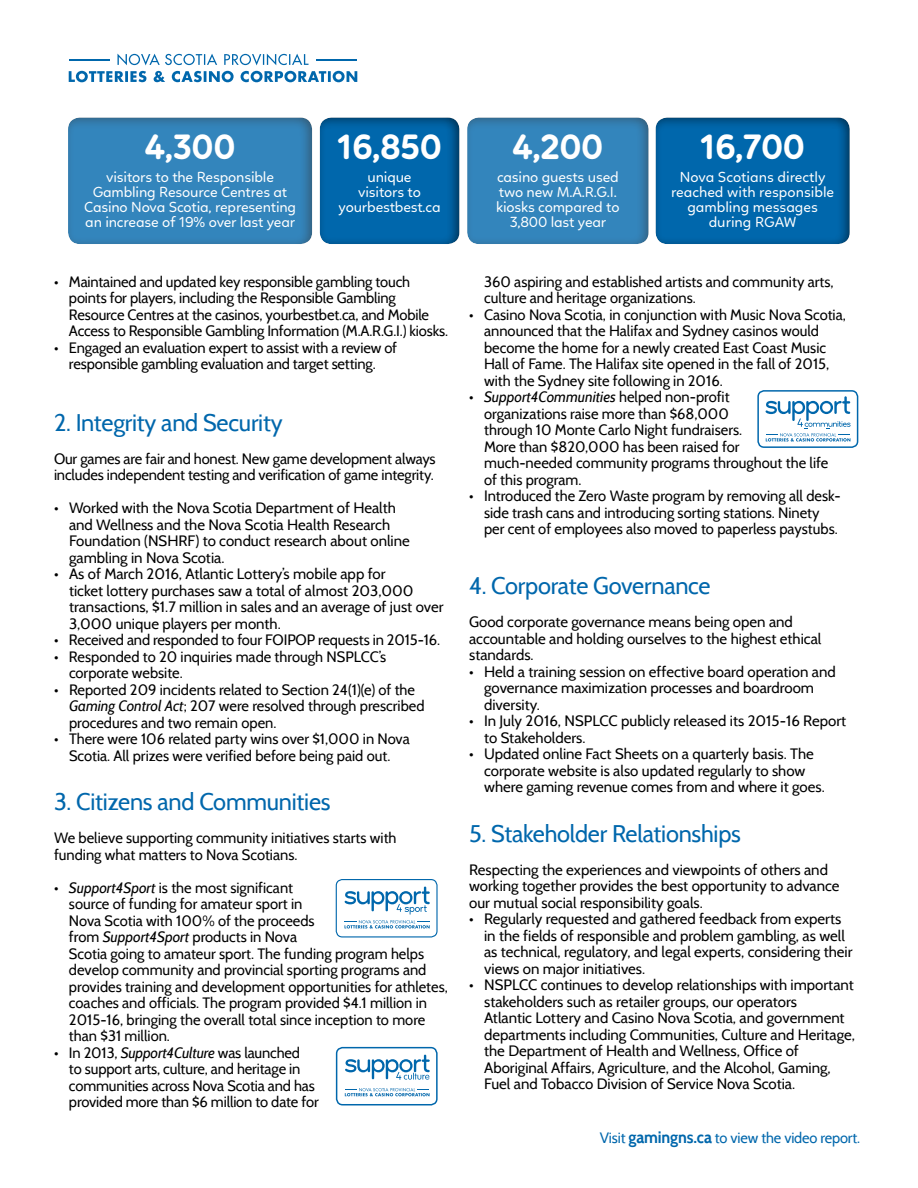
<style>
.page{position:relative;width:918px;height:1188px;background:#fff}
.page>*{position:absolute;margin:0;border:0;box-sizing:border-box;transform-origin:0 0}
.t1{font:700 36px "Linotte";letter-spacing:-.01em;color:#fff}
.t2{font:24px "Cabin";letter-spacing:-.01em;color:#0067ac}
.t3{font:15px/16.5px "Cabin";color:#000}
.t4{font:15px/15px "Linotte";letter-spacing:-.01em;color:#fff;text-align:center}
.t5{font:15px "Cabin";letter-spacing:-.01em;color:#0067ac}
.s1{font-style:italic}
.s2{font-weight:700;font-size:16.5px}
</style>
<div class="page">
<svg style="left:69px;top:71px;width:288px;height:11px"></svg>
<svg style="left:117px;top:54px;width:192px;height:11px"></svg>
<hr style="left:69px;top:59px;width:41px;height:1px;background:#0067ac">
<hr style="left:316px;top:59px;width:41px;height:1px;background:#0067ac">
<div style="left:67px;top:116px;width:247px;height:128px;background:#000;opacity:.55"></div>
<div style="left:319px;top:115px;width:143px;height:129px;background:#000;opacity:.55"></div>
<div style="left:466px;top:116px;width:184px;height:128px;background:#000;opacity:.55"></div>
<div style="left:654px;top:115px;width:198px;height:129px;background:#000;opacity:.55"></div>
<div style="left:757px;top:390px;width:101px;height:58px;border:2px solid #0067ac;border-radius:6px"></div>
<svg style="left:765px;top:396px;width:86px;height:46px"></svg>
<svg style="left:345px;top:1055px;width:85px;height:25px"></svg>
<svg style="left:345px;top:1088px;width:85px;height:8px"></svg>
<div style="left:336px;top:1047px;width:102px;height:58px;border:2px solid #0067ac;border-radius:6px"></div>
<svg style="left:336px;top:879px;width:102px;height:59px"></svg>
<h1 class="t1" style="left:145px;top:125px;width:92px">4,300</h1>
<p class="t4" style="left:84px;top:169px;width:214px">visitors to the Responsible<br>Gambling Resource Centres at<br>Casino Nova Scotia, representing an increase of 19% over last year</p>
<h1 class="t1" style="left:337px;top:125px;width:106px">16,850</h1>
<p class="t4" style="left:339px;top:169px;width:104px">unique<br>visitors to yourbestbest.ca</p>
<p class="t3" style="left:69px;top:273px;width:381px;text-indent:-15px">• Maintained and updated key responsible gambling touch points for players, including the Responsible Gambling Resource Centres at the casinos, yourbestbet.ca, and Mobile Access to Responsible Gambling Information (M.A.R.G.I.) kiosks.</p>
<p class="t3" style="left:54px;top:339px;width:345px;text-align:center">• Engaged an evaluation expert to assist with a review of responsible gambling evaluation and target setting.</p>
<h2 class="t2" style="left:54px;top:407px;width:230px">2. Integrity and Security</h2>
<p class="t3" style="left:54px;top:450px;width:383px">Our games are fair and honest. New game development always includes independent testing and verification of game integrity.</p>
<p class="t3" style="left:69px;top:500px;width:342px;text-indent:-15px">• Worked with the Nova Scotia Department of Health and Wellness and the Nova Scotia Health Research Foundation (NSHRF) to conduct research about online gambling in Nova Scotia.</p>
<p class="t3" style="left:69px;top:566px;width:376px;text-indent:-15px">• As of March 2016, Atlantic Lottery’s mobile app for<br>ticket lottery purchases saw a total of almost 203,000 transactions, $1.7 million in sales and an average of just over 3,000 unique players per month.</p>
<p class="t3" style="left:54px;top:632px;width:388px">• Received and responded to four FOIPOP requests in 2015-16.</p>
<p class="t3" style="left:69px;top:648px;width:319px;text-indent:-15px">• Responded to 20 inquiries made through NSPLCC’s corporate website.</p>
<p class="t3" style="left:69px;top:681px;width:357px;text-indent:-15px">• Reported 209 incidents related to Section 24(1)(e) of the<br><span class="s1">Gaming Control Act</span>; 207 were resolved through prescribed procedures and two remain open.</p>
<p class="t3" style="left:54px;top:731px;width:357px;text-align:center">• There were 106 related party wins over $1,000 in Nova<br>Scotia. All prizes were verified before being paid out.</p>
<h2 class="t2" style="left:54px;top:787px;width:278px">3. Citizens and Communities</h2>
<p class="t3" style="left:54px;top:830px;width:344px">We believe supporting community initiatives starts with funding what matters to Nova Scotians.</p>
<p class="t3" style="left:69px;top:879px;width:380px;text-indent:-15px">• <span class="s1">Support4Sport</span> is the most significant<br>source of funding for amateur sport in<br>Nova Scotia with 100% of the proceeds<br>from <span class="s1">Support4Sport</span> products in Nova<br>Scotia going to amateur sport. The funding program helps develop community and provincial sporting programs and provides training and development opportunities for athletes, coaches and officials. The program provided $4.1 million in 2015-16, bringing the overall total since inception to more than $31 million.</p>
<p class="t3" style="left:69px;top:1044px;width:251px;text-indent:-15px">• In 2013, <span class="s1">Support4Culture</span> was launched<br>to support arts, culture, and heritage in communities across Nova Scotia and has provided more than $6 million to date for</p>
<h1 class="t1" style="left:512px;top:125px;width:93px">4,200</h1>
<h1 class="t1" style="left:700px;top:125px;width:106px">16,700</h1>
<p class="t4" style="left:496px;top:169px;width:125px">casino guests used two new M.A.R.G.I. kiosks compared to<br>3,800 last year</p>
<p class="t4" style="left:671px;top:169px;width:165px">Nova Scotians directly reached with responsible gambling messages during RGAW</p>
<p class="t3" style="left:484px;top:273px;width:351px">360 aspiring and established artists and community arts, culture and heritage organizations.</p>
<p class="t3" style="left:484px;top:306px;width:363px;text-indent:-15px">• Casino Nova Scotia, in conjunction with Music Nova Scotia, announced that the Halifax and Sydney casinos would become the home for a newly created East Coast Music Hall of Fame. The Halifax site opened in the fall of 2015, with the Sydney site following in 2016.</p>
<p class="t3" style="left:484px;top:389px;width:346px;text-indent:-15px">• <span class="s1">Support4Communities</span> helped non-profit<br>organizations raise more than $68,000<br>through 10 Monte Carlo Night fundraisers.<br>More than $820,000 has been raised for much-needed community programs throughout the life of this program.</p>
<p class="t3" style="left:484px;top:488px;width:358px;text-indent:-15px">• Introduced the Zero Waste program by removing all desk&shy;side trash cans and introducing sorting stations. Ninety per cent of employees also moved to paperless paystubs.</p>
<h2 class="t2" style="left:469px;top:571px;width:243px">4. Corporate Governance</h2>
<p class="t3" style="left:469px;top:614px;width:354px">Good corporate governance means being open and accountable and holding ourselves to the highest ethical standards.</p>
<p class="t3" style="left:484px;top:663px;width:353px;text-indent:-15px">• Held a training session on effective board operation and governance maximization processes and boardroom diversity.</p>
<p class="t3" style="left:484px;top:713px;width:364px;text-indent:-15px">• In July 2016, NSPLCC publicly released its 2015-16 Report to Stakeholders.</p>
<p class="t3" style="left:484px;top:746px;width:342px;text-indent:-15px">• Updated online Fact Sheets on a quarterly basis. The corporate website is also updated regularly to show where gaming revenue comes from and where it goes.</p>
<h2 class="t2" style="left:469px;top:818px;width:273px">5. Stakeholder Relationships</h2>
<p class="t3" style="left:469px;top:861px;width:372px">Respecting the experiences and viewpoints of others and working together provides the best opportunity to advance our mutual social responsibility goals.</p>
<p class="t3" style="left:484px;top:911px;width:370px;text-indent:-15px">• Regularly requested and gathered feedback from experts in the fields of responsible and problem gambling, as well as technical, regulatory, and legal experts, considering their views on major initiatives.</p>
<p class="t3" style="left:484px;top:977px;width:372px;text-indent:-15px">• NSPLCC continues to develop relationships with important stakeholders such as retailer groups, our operators<br>Atlantic Lottery and Casino Nova Scotia, and government departments including Communities, Culture and Heritage, the Department of Health and Wellness, Office of Aboriginal Affairs, Agriculture, and the Alcohol, Gaming, Fuel and Tobacco Division of Service Nova Scotia.</p>
<p class="t5" style="left:600px;top:1128px;width:262px">Visit <span class="s2">gamingns.ca</span> to view the video report.</p>
</div>
